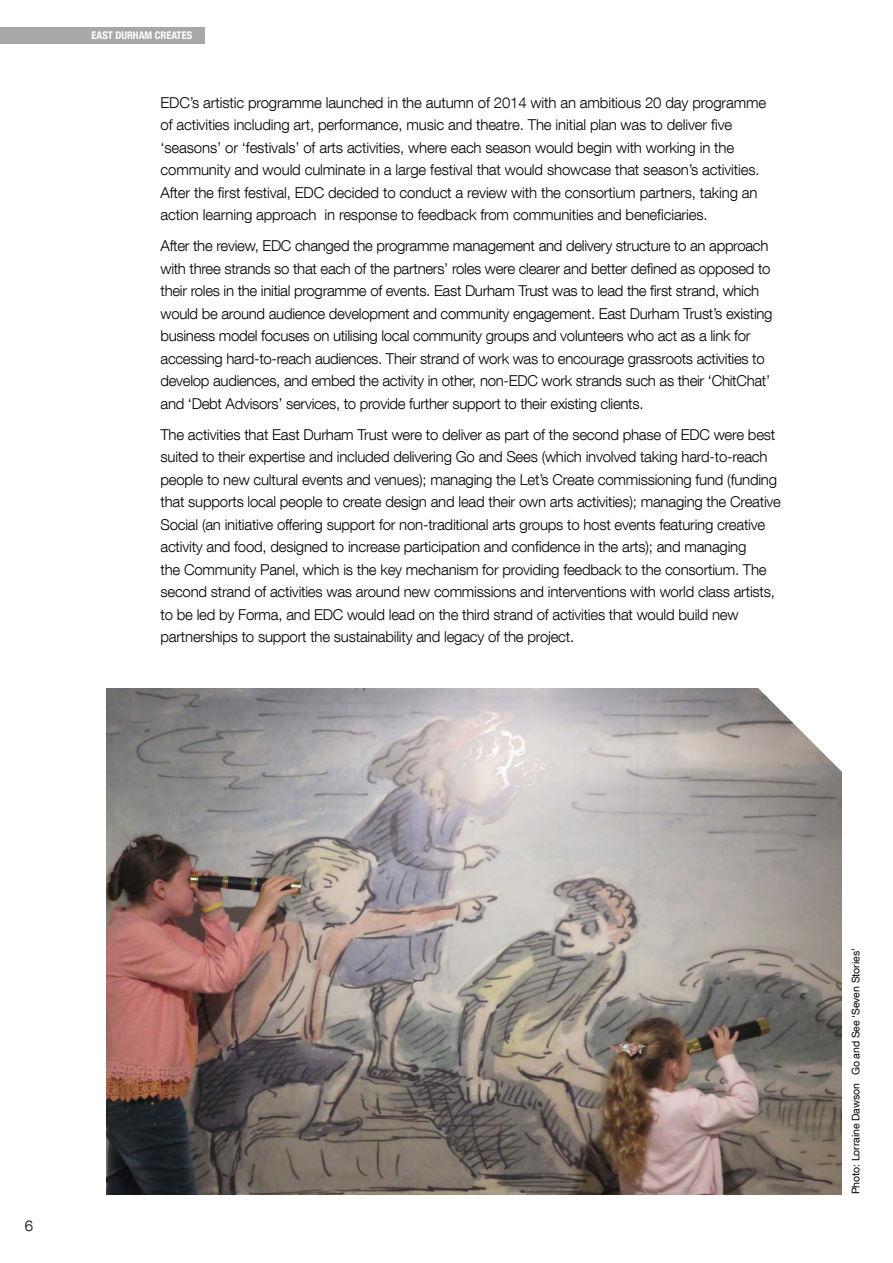
<style>
.page{position:relative;width:893px;height:1263px;background:#fff}
.page>*{position:absolute;margin:0;border:0;box-sizing:border-box;transform-origin:0 0}
.t1{font:300 15px/22.5px "Helvetica Neue LT Com";letter-spacing:-.015em;color:#000}
.t2{font:10.5px "Helvetica Neue LT Com";letter-spacing:-.01em;color:#000}
.t3{font:700 condensed 10.5px "Helvetica Neue LT Com";color:#fff}
</style>
<div class="page">
<div style="left:0;top:27px;width:205px;height:17px;background:#a8a8a7"></div>
<img style="left:106px;top:688px;width:736px;height:506px">
<svg style="left:758px;top:688px;width:84px;height:85px"></svg>
<p class="t3" style="left:91px;top:29px;width:102px">EAST DURHAM CREATES</p>
<p class="t1" style="left:161px;top:91px;width:607px">EDC’s artistic programme launched in the autumn of 2014 with an ambitious 20 day programme of activities including art, performance, music and theatre. The initial plan was to deliver five ‘seasons’ or ‘festivals’ of arts activities, where each season would begin with working in the community and would culminate in a large festival that would showcase that season’s activities.<br>After the first festival, EDC decided to conduct a review with the consortium partners, taking an action learning approach in response to feedback from communities and beneficiaries.</p>
<p class="t1" style="left:161px;top:235px;width:614px">After the review, EDC changed the programme management and delivery structure to an approach with three strands so that each of the partners’ roles were clearer and better defined as opposed to their roles in the initial programme of events. East Durham Trust was to lead the first strand, which would be around audience development and community engagement. East Durham Trust’s existing business model focuses on utilising local community groups and volunteers who act as a link for accessing hard-to-reach audiences. Their strand of work was to encourage grassroots activities to develop audiences, and embed the activity in other, non-EDC work strands such as their ‘ChitChat’ and ‘Debt Advisors’ services, to provide further support to their existing clients.</p>
<p class="t1" style="left:161px;top:423px;width:622px">The activities that East Durham Trust were to deliver as part of the second phase of EDC were best suited to their expertise and included delivering Go and Sees (which involved taking hard-to-reach people to new cultural events and venues); managing the Let’s Create commissioning fund (funding that supports local people to create design and lead their own arts activities); managing the Creative Social (an initiative offering support for non-traditional arts groups to host events featuring creative activity and food, designed to increase participation and confidence in the arts); and managing<br>the Community Panel, which is the key mechanism for providing feedback to the consortium. The second strand of activities was around new commissions and interventions with world class artists, to be led by Forma, and EDC would lead on the third strand of activities that would build new partnerships to support the sustainability and legacy of the project.</p>
<p class="t1" style="left:25px;top:1214px;width:10px">6</p>
<p class="t2" style="left:849px;top:1194px;width:247px;rotate:-90deg">Photo: Lorraine Dawson Go and See ‘Seven Stories’</p>
</div>
